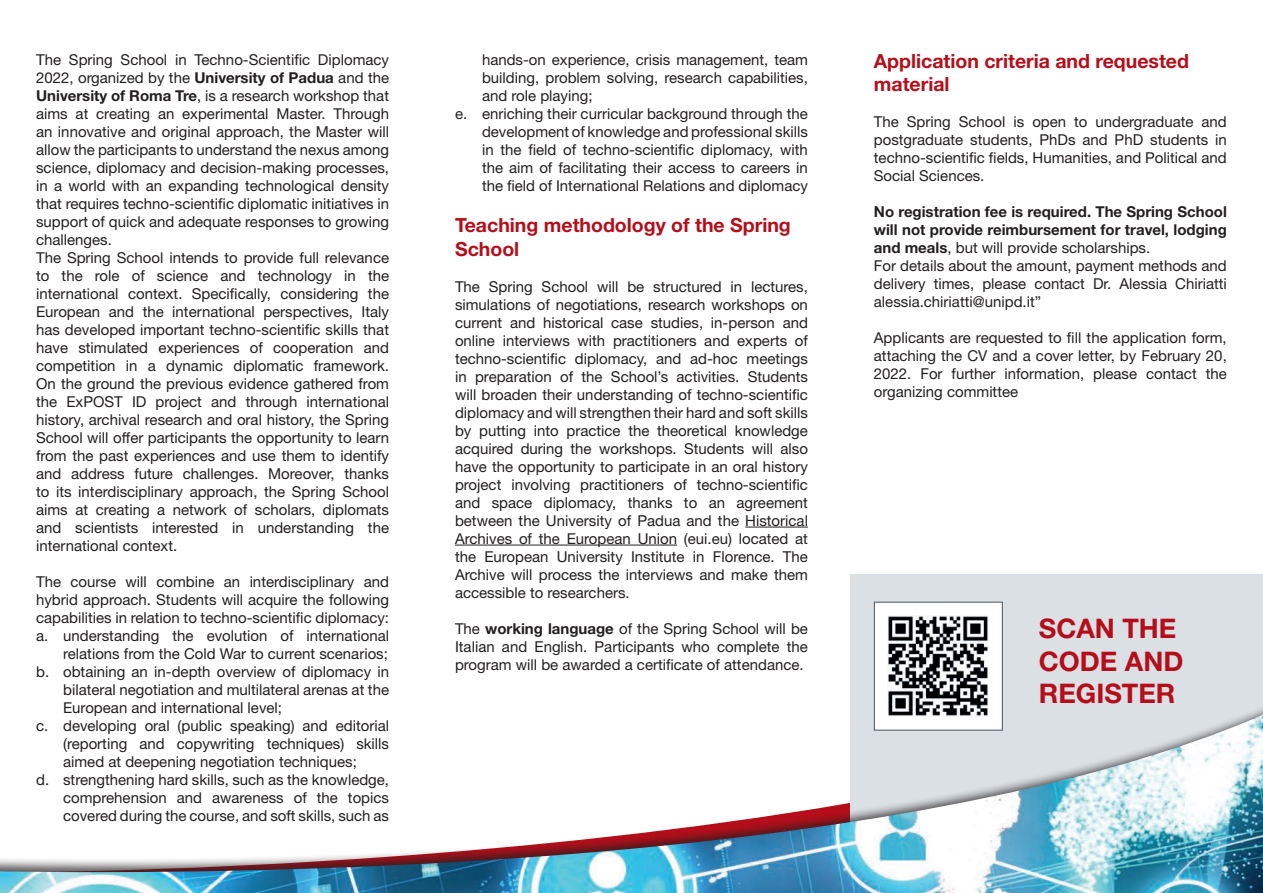
<style>
.page{position:relative;width:1263px;height:893px;background:#fff}
.page>*{position:absolute;margin:0;border:0;box-sizing:border-box;transform-origin:0 0}
.t1{font:700 27px/32.4px "Helvetica Neue LT Std";color:#b50e1a}
.t2{font:700 19.5px/23.4px "Helvetica Neue LT Std";color:#b50e1a}
.t3{font:15px/18px "Helvetica Neue LT Std";color:#231f20;text-align:justify}
.s1{font-weight:700}
</style>
<div class="page">
<div style="left:850px;top:574px;width:413px;height:319px;background:#dbe0e5"></div>
<div style="left:0;top:591px;width:1263px;height:302px;background:#231f20;opacity:.75"></div>
<img style="left:0;top:715px;width:1263px;height:178px">
<hr style="left:745px;top:527px;width:63px;height:1px;background:#231f20">
<hr style="left:455px;top:545px;width:222px;height:1px;background:#231f20">
<div style="left:874px;top:602px;width:128px;height:128px;background:#fff"></div>
<img style="left:888px;top:616px;width:101px;height:101px">
<div style="left:874px;top:602px;width:129px;height:129px;border:1px solid #45555f"></div>
<p class="t3" style="left:36px;top:50px;width:354px;text-align:left">The Spring School in Techno-Scientific Diplomacy 2022, organized by the <span class="s1">University of Padua</span> and the <span class="s1">University of Roma Tre</span>, is a research workshop that aims at creating an experimental Master. Through an innovative and original approach, the Master will allow the participants to understand the nexus among science, diplomacy and decision-making processes, in a world with an expanding technological density that requires techno-scientific diplomatic initiatives in support of quick and adequate responses to growing challenges.<br>The Spring School intends to provide full relevance to the role of science and technology in the international context. Specifically, considering the European and the international perspectives, Italy has developed important techno-scientific skills that have stimulated experiences of cooperation and competition in a dynamic diplomatic framework.<br>On the ground the previous evidence gathered from the ExPOST ID project and through international history, archival research and oral history, the Spring School will offer participants the opportunity to learn from the past experiences and use them to identify and address future challenges. Moreover, thanks to its interdisciplinary approach, the Spring School aims at creating a network of scholars, diplomats and scientists interested in understanding the international context.</p>
<p class="t3" style="left:36px;top:572px;width:354px">The course will combine an interdisciplinary and</p>
<p class="t3" style="left:36px;top:590px;width:354px">hybrid approach. Students will acquire the following</p>
<p class="t3" style="left:36px;top:608px;width:354px">capabilities in relation to techno-scientific diplomacy:</p>
<p class="t3" style="left:36px;top:626px;width:354px">a. understanding the evolution of international</p>
<p class="t3" style="left:63px;top:644px;width:326px">relations from the Cold War to current scenarios;</p>
<p class="t3" style="left:36px;top:662px;width:354px">b. obtaining an in-depth overview of diplomacy in</p>
<p class="t3" style="left:63px;top:680px;width:327px">bilateral negotiation and multilateral arenas at the</p>
<p class="t3" style="left:63px;top:698px;width:220px">European and international level;</p>
<p class="t3" style="left:36px;top:716px;width:354px">c. developing oral (public speaking) and editorial</p>
<p class="t3" style="left:63px;top:734px;width:327px">(reporting and copywriting techniques) skills</p>
<p class="t3" style="left:63px;top:752px;width:295px">aimed at deepening negotiation techniques;</p>
<p class="t3" style="left:36px;top:770px;width:354px">d. strengthening hard skills, such as the knowledge,</p>
<p class="t3" style="left:63px;top:788px;width:327px">comprehension and awareness of the topics</p>
<p class="t3" style="left:63px;top:806px;width:327px">covered during the course, and soft skills, such as</p>
<p class="t3" style="left:482px;top:50px;width:327px">hands-on experience, crisis management, team</p>
<p class="t3" style="left:482px;top:68px;width:327px">building, problem solving, research capabilities,</p>
<p class="t3" style="left:482px;top:86px;width:112px">and role playing;</p>
<p class="t3" style="left:455px;top:104px;width:354px">e. enriching their curricular background through the</p>
<p class="t3" style="left:482px;top:122px;width:327px">development of knowledge and professional skills</p>
<p class="t3" style="left:482px;top:140px;width:327px">in the field of techno-scientific diplomacy, with</p>
<p class="t3" style="left:482px;top:158px;width:327px">the aim of facilitating their access to careers in</p>
<p class="t3" style="left:482px;top:176px;width:327px">the field of International Relations and diplomacy</p>
<h2 class="t2" style="left:455px;top:213px;width:337px">Teaching methodology of the Spring<br>School</h2>
<p class="t3" style="left:455px;top:277px;width:354px">The Spring School will be structured in lectures, simulations of negotiations, research workshops on current and historical case studies, in-person and online interviews with practitioners and experts of techno-scientific diplomacy, and ad-hoc meetings in preparation of the School’s activities. Students will broaden their understanding of techno-scientific diplomacy and will strengthen their hard and soft skills by putting into practice the theoretical knowledge acquired during the workshops. Students will also have the opportunity to participate in an oral history project involving practitioners of techno-scientific and space diplomacy, thanks to an agreement between the University of Padua and the Historical Archives of the European Union (eui.eu) located at the European University Institute in Florence. The Archive will process the interviews and make them accessible to researchers.</p>
<p class="t3" style="left:455px;top:619px;width:354px">The <span class="s1">working language</span> of the Spring School will be Italian and English. Participants who complete the program will be awarded a certificate of attendance.</p>
<h2 class="t2" style="left:874px;top:49px;width:317px">Application criteria and requested material</h2>
<p class="t3" style="left:874px;top:113px;width:354px">The Spring School is open to undergraduate and postgraduate students, PhDs and PhD students in techno-scientific fields, Humanities, and Political and Social Sciences.</p>
<p class="t3" style="left:874px;top:203px;width:354px;text-align:left"><span class="s1">No registration fee is required. The Spring School will not provide reimbursement for travel, lodging and meals</span>, but will provide scholarships.<br>For details about the amount, payment methods and delivery times, please contact Dr. Alessia Chiriatti alessia.chiriatti@unipd.it”</p>
<p class="t3" style="left:874px;top:329px;width:354px">Applicants are requested to fill the application form, attaching the CV and a cover letter, by February 20, 2022. For further information, please contact the organizing committee</p>
<h1 class="t1" style="left:1039px;top:612px;width:146px">SCAN THE<br>CODE AND<br>REGISTER</h1>
</div>
